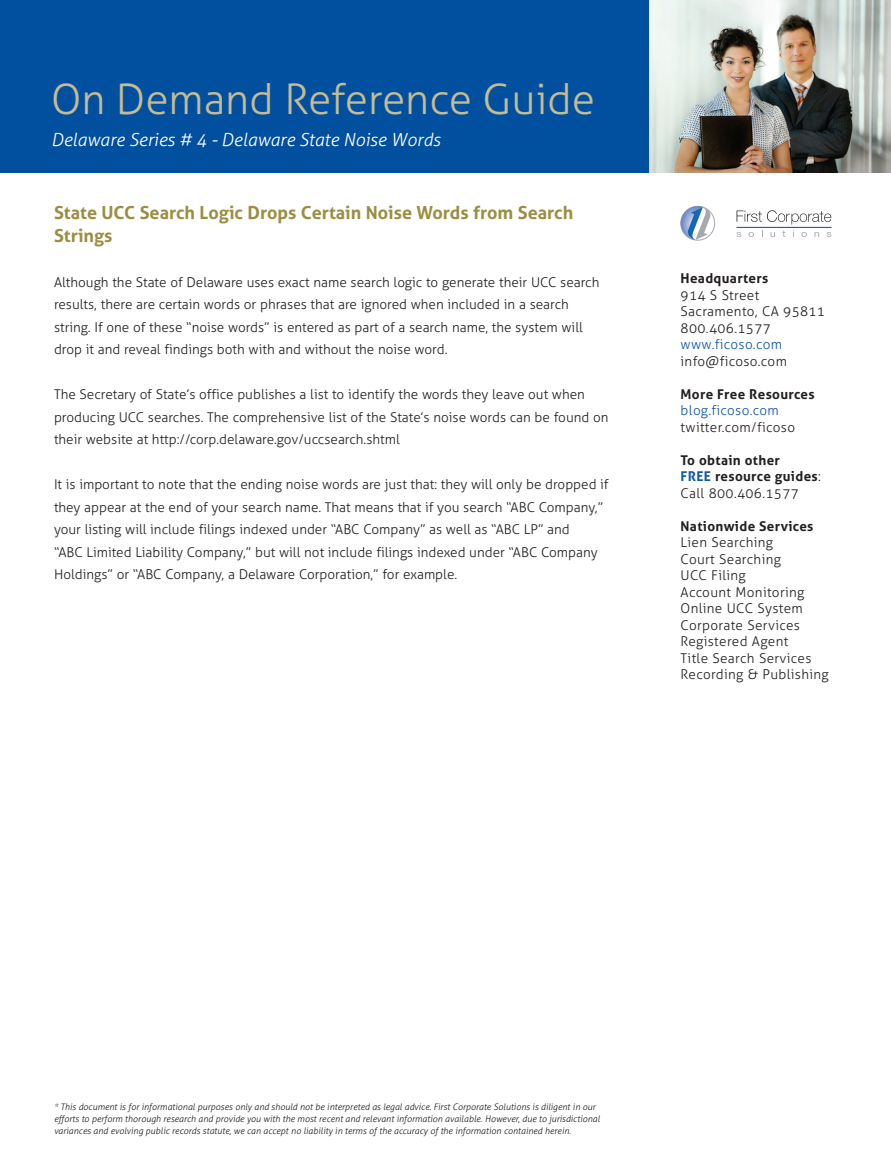
<style>
.page{position:relative;width:891px;height:1161px;background:#fff}
.page>*{position:absolute;margin:0;border:0;box-sizing:border-box;transform-origin:0 0}
.t1{font:300 42px "Aller";color:#c6bc93}
.t2{font:700 18px/22.5px "Aller";color:#9a8e42}
.t3{font:italic 300 18px "Aller";color:#fff}
.t4{font:300 13.5px/22.5px "Aller";color:#231f20}
.t5{font:300 13.5px/16.5px "Aller";letter-spacing:.025em;color:#231f20}
.t6{font:700 13.5px/16.5px "Aller";letter-spacing:.025em;color:#231f20}
.t7{font:300 13.5px "Aller";letter-spacing:.025em;color:#1157a4}
.t8{font:italic 300 9px/12px "Aller";color:#231f20}
.s1{color:#1157a4}
.s2{font-weight:300}
</style>
<div class="page">
<img style="left:648px;top:0;width:243px;height:173px">
<svg style="left:737px;top:210px;width:94px;height:27px"></svg>
<hr style="left:737px;top:227px;width:94px;height:1px;background:#01509f">
<div style="left:681px;top:206px;width:34px;height:34px;border:1px solid #a8a9ad;border-radius:50%"></div>
<svg style="left:680px;top:206px;width:33px;height:34px"></svg>
<div style="left:0;top:0;width:648px;height:173px;background:#01509f"></div>
<h1 class="t1" style="left:51px;top:74px;width:545px">On Demand Reference Guide</h1>
<h2 class="t3" style="left:51px;top:129px;width:391px">Delaware Series # 4 - Delaware State Noise Words</h2>
<h2 class="t2" style="left:54px;top:202px;width:521px">State UCC Search Logic Drops Certain Noise Words from Search<br>Strings</h2>
<p class="t4" style="left:54px;top:271px;width:547px">Although the State of Delaware uses exact name search logic to generate their UCC search results, there are certain words or phrases that are ignored when included in a search string. If one of these “noise words” is entered as part of a search name, the system will drop it and reveal findings both with and without the noise word.</p>
<p class="t4" style="left:54px;top:383px;width:556px">The Secretary of State’s office publishes a list to identify the words they leave out when producing UCC searches. The comprehensive list of the State’s noise words can be found on their website at http://corp.delaware.gov/uccsearch.shtml</p>
<p class="t4" style="left:54px;top:473px;width:556px">It is important to note that the ending noise words are just that: they will only be dropped if they appear at the end of your search name. That means that if you search “ABC Company,” your listing will include filings indexed under “ABC Company” as well as “ABC LP” and<br>“ABC Limited Liability Company,” but will not include filings indexed under “ABC Company Holdings” or “ABC Company, a Delaware Corporation,” for example.</p>
<p class="t6" style="left:681px;top:270px;width:89px">Headquarters</p>
<p class="t5" style="left:681px;top:287px;width:146px">914 S Street<br>Sacramento, CA 95811<br>800.406.1577</p>
<p class="t7" style="left:681px;top:336px;width:103px">www.ficoso.com</p>
<p class="t5" style="left:681px;top:353px;width:108px">info@ficoso.com</p>
<p class="t6" style="left:681px;top:386px;width:136px">More Free Resources</p>
<p class="t7" style="left:681px;top:402px;width:100px">blog.ficoso.com</p>
<p class="t5" style="left:681px;top:419px;width:116px">twitter.com/ficoso</p>
<p class="t6" style="left:681px;top:452px;width:142px">To obtain other<br><span class="s1">FREE</span> resource guides<span class="s2">:<br>Call 800.406.1577</span></p>
<p class="t6" style="left:681px;top:518px;width:134px">Nationwide Services</p>
<p class="t5" style="left:681px;top:534px;width:150px">Lien Searching<br>Court Searching<br>UCC Filing<br>Account Monitoring<br>Online UCC System<br>Corporate Services<br>Registered Agent<br>Title Search Services<br>Recording &amp; Publishing</p>
<p class="t8" style="left:54px;top:1101px;width:547px">* This document is for informational purposes only and should not be interpreted as legal advice. First Corporate Solutions is diligent in our efforts to perform thorough research and provide you with the most recent and relevant information available. However, due to jurisdictional variances and evolving public records statute, we can accept no liability in terms of the accuracy of the information contained herein.</p>
</div>
